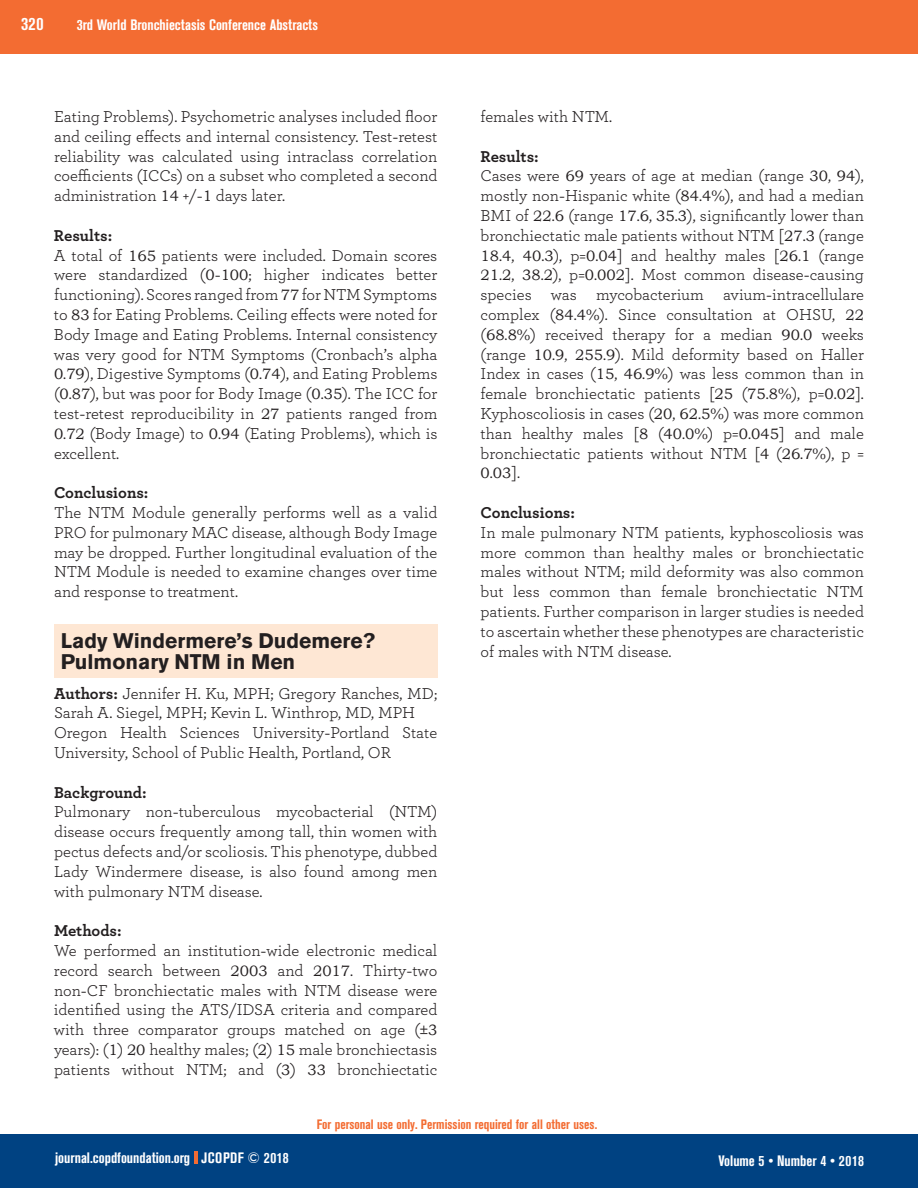
<style>
.page{position:relative;width:918px;height:1188px;background:#fff}
.page>*{position:absolute;margin:0;border:0;box-sizing:border-box;transform-origin:0 0}
.t1{font:700 21px/21px "Akzidenz Grotesk BE";color:#231f20}
.t2{font:700 condensed 18px "Akzidenz Grotesk BE";color:#fff}
.t3{font:16.5px/19.8px "Breathe";color:#231f20}
.t4{font:700 16.5px "Breathe";color:#231f20}
.t5{font:700 condensed 15px "Akzidenz Grotesk BE";color:#fff}
.t6{font:15px "Bookman Old Style";color:#231f20}
.t7{font:700 condensed 13.5px "Akzidenz Grotesk BE";color:#f36c32}
.s1{font-family:"Bookman Old Style";font-size:15px}
.s2{font-weight:700}
.s3{font-family:"Breathe";font-size:16.5px}
</style>
<div class="page">
<div style="left:0;top:1134px;width:918px;height:54px;background:#004282"></div>
<div style="left:0;top:0;width:918px;height:54px;background:#f36c32"></div>
<svg style="left:194px;top:1152px;width:3px;height:12px"></svg>
<div style="left:54px;top:624px;width:383px;height:54px;background:#fee7d4"></div>
<p class="t2" style="left:21px;top:13px;width:24px">320</p>
<p class="t5" style="left:77px;top:16px;width:243px">3rd World Bronchiectasis Conference Abstracts</p>
<p class="t3" style="left:54px;top:106px;width:385px;text-align:justify">Eating Problems). Psychometric analyses included floor and ceiling effects and internal consistency. Test<span class="s1">-</span>retest reliability was calculated using intraclass correlation coefficients (ICCs) on a subset who completed a second administration <span class="s1">14</span> +/<span class="s1">-1</span> days later.</p>
<p class="t3" style="left:54px;top:225px;width:385px"><span class="s2">Results:<br></span>A total of <span class="s1">165</span> patients were included. Domain scores were standardized (<span class="s1">0-100</span>; higher indicates better functioning). Scores ranged from <span class="s1">77</span> for NTM Symptoms to <span class="s1">83</span> for Eating Problems. Ceiling effects were noted for Body Image and Eating Problems. Internal consistency was very good for NTM Symptoms (Cronbach’s alpha <span class="s1">0</span>.<span class="s1">79</span>), Digestive Symptoms (<span class="s1">0</span>.<span class="s1">74</span>), and Eating Problems (<span class="s1">0</span>.<span class="s1">87</span>), but was poor for Body Image (<span class="s1">0</span>.<span class="s1">35</span>). The ICC for test<span class="s1">-</span>retest reproducibility in <span class="s1">27</span> patients ranged from <span class="s1">0</span>.<span class="s1">72</span> (Body Image) to <span class="s1">0</span>.<span class="s1">94</span> (Eating Problems), which is excellent.</p>
<p class="t4" style="left:54px;top:480px;width:96px">Conclusions:</p>
<p class="t3" style="left:54px;top:502px;width:385px;text-align:justify">The NTM Module generally performs well as a valid PRO for pulmonary MAC disease, although Body Image may be dropped. Further longitudinal evaluation of the NTM Module is needed to examine changes over time and response to treatment.</p>
<p class="t1" style="left:61px;top:630px;width:316px">Lady Windermere’s Dudemere?<br>Pulmonary NTM in Men</p>
<p class="t3" style="left:54px;top:683px;width:385px"><span class="s2">Authors:</span> Jennifer H. Ku, MPH; Gregory Ranches, MD; Sarah A. Siegel, MPH; Kevin L. Winthrop, MD, MPH Oregon Health Sciences University<span class="s1">-</span>Portland State University, School of Public Health, Portland, OR</p>
<p class="t3" style="left:54px;top:782px;width:385px"><span class="s2">Background:<br></span>Pulmonary non<span class="s1">-</span>tuberculous mycobacterial (NTM) disease occurs frequently among tall, thin women with pectus defects and/or scoliosis. This phenotype, dubbed Lady Windermere disease, is also found among men with pulmonary NTM disease.</p>
<p class="t3" style="left:54px;top:920px;width:385px"><span class="s2">Methods:<br></span>We performed an institution<span class="s1">-</span>wide electronic medical record search between <span class="s1">2003</span> and <span class="s1">2017</span>. Thirty<span class="s1">-</span>two non<span class="s1">-</span>CF bronchiectatic males with NTM disease were identified using the ATS/IDSA criteria and compared with three comparator groups matched on age (<span class="s1">±3 </span>years): (<span class="s1">1</span>) <span class="s1">20</span> healthy males; (<span class="s1">2</span>) <span class="s1">15</span> male bronchiectasis patients without NTM; and (<span class="s1">3</span>) <span class="s1">33</span> bronchiectatic</p>
<p class="t3" style="left:481px;top:106px;width:133px">females with NTM.</p>
<p class="t3" style="left:481px;top:145px;width:385px"><span class="s2">Results:<br></span>Cases were <span class="s1">69</span> years of age at median (range <span class="s1">30</span>, <span class="s1">94</span>), mostly non<span class="s1">-</span>Hispanic white (<span class="s1">84</span>.<span class="s1">4%</span>), and had a median BMI of <span class="s1">22</span>.<span class="s1">6</span> (range <span class="s1">17</span>.<span class="s1">6</span>, <span class="s1">35</span>.<span class="s1">3</span>), significantly lower than bronchiectatic male patients without NTM [<span class="s1">27</span>.<span class="s1">3</span> (range <span class="s1">18</span>.<span class="s1">4</span>, <span class="s1">40</span>.<span class="s1">3</span>), p=<span class="s1">0</span>.<span class="s1">04</span>] and healthy males [<span class="s1">26</span>.<span class="s1">1</span> (range <span class="s1">21</span>.<span class="s1">2</span>, <span class="s1">38</span>.<span class="s1">2</span>), p=<span class="s1">0</span>.<span class="s1">002</span>]. Most common disease<span class="s1">-</span>causing species was mycobacterium avium<span class="s1">-</span>intracellulare complex (<span class="s1">84</span>.<span class="s1">4%</span>). Since consultation at OHSU, <span class="s1">22 </span>(<span class="s1">68</span>.<span class="s1">8%</span>) received therapy for a median <span class="s1">90</span>.<span class="s1">0</span> weeks (range <span class="s1">10</span>.<span class="s1">9</span>, <span class="s1">255</span>.<span class="s1">9</span>). Mild deformity based on Haller Index in cases (<span class="s1">15</span>, <span class="s1">46</span>.<span class="s1">9%</span>) was less common than in female bronchiectatic patients [<span class="s1">25</span> (<span class="s1">75</span>.<span class="s1">8%</span>), p=<span class="s1">0</span>.<span class="s1">02</span>].<br>Kyphoscoliosis in cases (<span class="s1">20</span>, <span class="s1">62</span>.<span class="s1">5%</span>) was more common than healthy males [<span class="s1">8</span> (<span class="s1">40</span>.<span class="s1">0%</span>) p=<span class="s1">0</span>.<span class="s1">045</span>] and male bronchiectatic patients without NTM [<span class="s1">4</span> (<span class="s1">26</span>.<span class="s1">7%</span>), p =</p>
<p class="t6" style="left:481px;top:464px;width:41px">0<span class="s3">.</span>03<span class="s3">].</span></p>
<p class="t4" style="left:481px;top:500px;width:96px">Conclusions:</p>
<p class="t3" style="left:481px;top:522px;width:385px;text-align:justify">In male pulmonary NTM patients, kyphoscoliosis was more common than healthy males or bronchiectatic males without NTM; mild deformity was also common but less common than female bronchiectatic NTM patients. Further comparison in larger studies is needed to ascertain whether these phenotypes are characteristic of males with NTM disease.</p>
<p class="t7" style="left:317px;top:1117px;width:282px">For personal use only. Permission required for all other uses.</p>
<p class="t5" style="left:55px;top:1149px;width:235px">journal.copdfoundation.org JCOPDF © 2018</p>
<p class="t5" style="left:719px;top:1152px;width:147px">Volume 5 • Number 4 • 2018</p>
</div>
